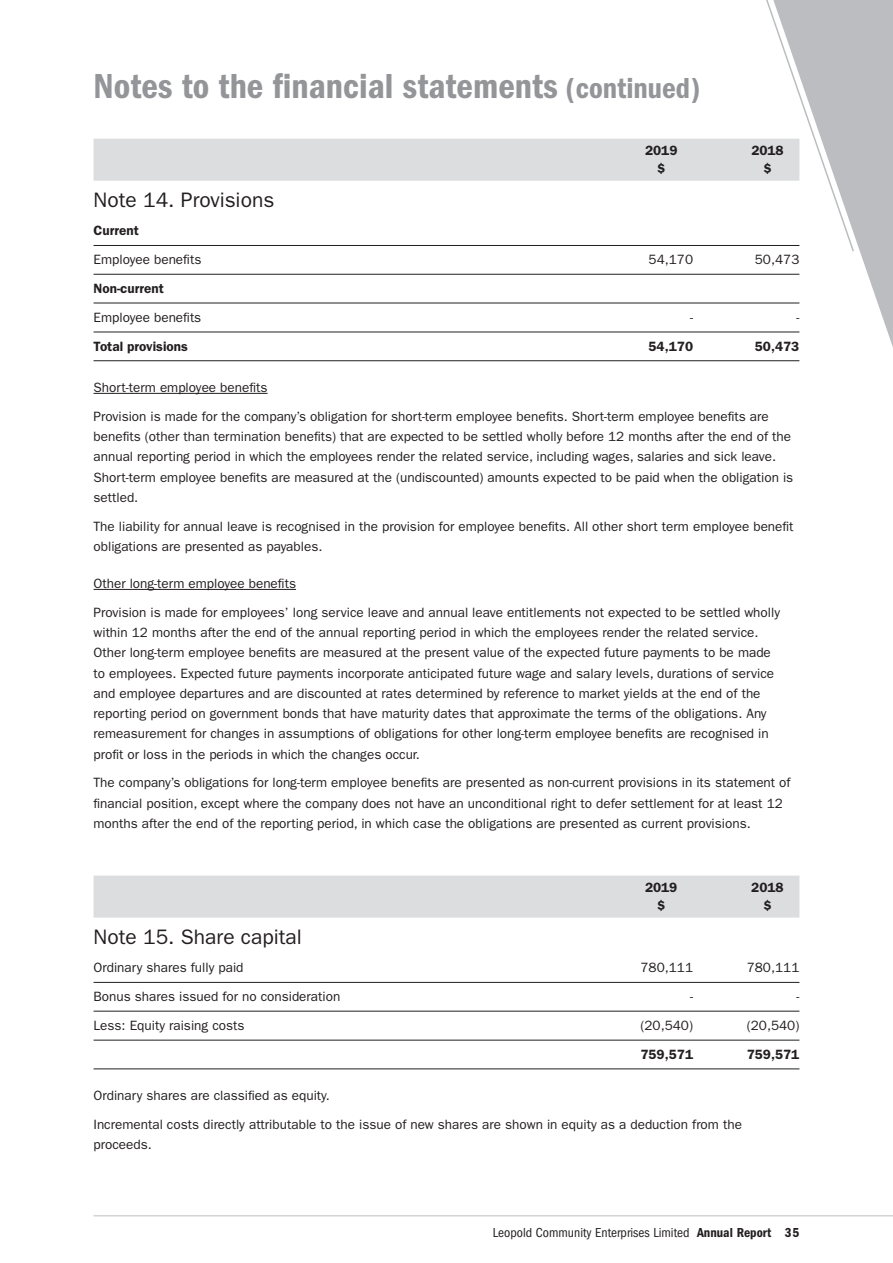
<style>
.page{position:relative;width:893px;height:1263px;background:#fff}
.page>*{position:absolute;margin:0;border:0;box-sizing:border-box;transform-origin:0 0}
.t1{font:600 condensed 36px "Franklin Gothic";color:#939598}
.t2{font:21px "Franklin Gothic";color:#231f20}
.t3{font:13.5px/20.2px "Franklin Gothic";color:#231f20}
.t4{font:600 13.5px "Franklin Gothic";color:#231f20}
.t5{font:condensed 13.5px "Franklin Gothic";color:#231f20}
.s1{font-size:30px}
.s2{font-weight:600}
</style>
<div class="page">
<hr style="left:94px;top:1215px;width:799px;height:1px;background:#bcbdc0">
<svg style="left:770px;top:0;width:123px;height:362px"></svg>
<svg style="left:762px;top:0;width:93px;height:253px"></svg>
<div style="left:94px;top:139px;width:705px;height:42px;background:#dcdddf"></div>
<hr style="left:94px;top:245px;width:705px;height:1px;background:#231f20">
<hr style="left:94px;top:274px;width:705px;height:1px;background:#231f20">
<hr style="left:94px;top:303px;width:705px;height:1px;background:#231f20">
<hr style="left:94px;top:331px;width:705px;height:1px;background:#231f20">
<hr style="left:94px;top:360px;width:705px;height:1px;background:#231f20">
<hr style="left:94px;top:393px;width:174px;height:1px;background:#231f20">
<hr style="left:94px;top:589px;width:202px;height:1px;background:#231f20">
<div style="left:94px;top:875px;width:705px;height:42px;background:#dcdddf"></div>
<hr style="left:94px;top:982px;width:705px;height:1px;background:#231f20">
<hr style="left:94px;top:1011px;width:705px;height:1px;background:#231f20">
<hr style="left:94px;top:1040px;width:705px;height:1px;background:#231f20">
<hr style="left:94px;top:1068px;width:705px;height:1px;background:#231f20">
<h1 class="t1" style="left:94px;top:65px;width:608px">Notes to the financial statements <span class="s1">(continued)</span></h1>
<p class="t4" style="left:645px;top:142px;width:34px">2019</p>
<p class="t4" style="left:751px;top:142px;width:34px">2018</p>
<p class="t4" style="left:657px;top:160px;width:10px">$</p>
<p class="t4" style="left:763px;top:160px;width:10px">$</p>
<h2 class="t2" style="left:94px;top:188px;width:182px">Note 14. Provisions</h2>
<p class="t4" style="left:94px;top:223px;width:47px">Current</p>
<p class="t3" style="left:94px;top:250px;width:109px">Employee benefits</p>
<p class="t3" style="left:649px;top:250px;width:46px">54,170</p>
<p class="t3" style="left:755px;top:250px;width:46px">50,473</p>
<p class="t4" style="left:94px;top:280px;width:72px">Non-current</p>
<p class="t3" style="left:94px;top:307px;width:109px">Employee benefits</p>
<p class="t3" style="left:690px;top:307px;width:4px">-</p>
<p class="t3" style="left:796px;top:307px;width:4px">-</p>
<p class="t4" style="left:94px;top:338px;width:96px">Total provisions</p>
<p class="t4" style="left:649px;top:338px;width:46px">54,170</p>
<p class="t4" style="left:755px;top:338px;width:46px">50,473</p>
<p class="t3" style="left:94px;top:373px;width:677px;line-height:28.8px">Short-term employee benefits<br>Provision is made for the company’s obligation for short-term employee benefits. Short-term employee benefits are</p>
<p class="t3" style="left:94px;top:426px;width:701px">benefits (other than termination benefits) that are expected to be settled wholly before 12 months after the end of the annual reporting period in which the employees render the related service, including wages, salaries and sick leave.<br>Short-term employee benefits are measured at the (undiscounted) amounts expected to be paid when the obligation is settled.</p>
<p class="t3" style="left:94px;top:516px;width:702px">The liability for annual leave is recognised in the provision for employee benefits. All other short term employee benefit obligations are presented as payables.</p>
<p class="t3" style="left:94px;top:569px;width:688px;line-height:28.8px">Other long-term employee benefits<br>Provision is made for employees’ long service leave and annual leave entitlements not expected to be settled wholly</p>
<p class="t3" style="left:94px;top:622px;width:682px">within 12 months after the end of the annual reporting period in which the employees render the related service.<br>Other long-term employee benefits are measured at the present value of the expected future payments to be made to employees. Expected future payments incorporate anticipated future wage and salary levels, durations of service and employee departures and are discounted at rates determined by reference to market yields at the end of the reporting period on government bonds that have maturity dates that approximate the terms of the obligations. Any remeasurement for changes in assumptions of obligations for other long-term employee benefits are recognised in profit or loss in the periods in which the changes occur.</p>
<p class="t3" style="left:94px;top:773px;width:699px">The company’s obligations for long-term employee benefits are presented as non-current provisions in its statement of financial position, except where the company does not have an unconditional right to defer settlement for at least 12 months after the end of the reporting period, in which case the obligations are presented as current provisions.</p>
<p class="t4" style="left:645px;top:879px;width:34px">2019</p>
<p class="t4" style="left:751px;top:879px;width:34px">2018</p>
<p class="t4" style="left:657px;top:897px;width:10px">$</p>
<p class="t4" style="left:763px;top:897px;width:10px">$</p>
<h2 class="t2" style="left:94px;top:924px;width:210px">Note 15. Share capital</h2>
<p class="t3" style="left:94px;top:958px;width:151px">Ordinary shares fully paid</p>
<p class="t3" style="left:640px;top:958px;width:54px">780,111</p>
<p class="t3" style="left:747px;top:958px;width:54px">780,111</p>
<p class="t3" style="left:94px;top:986px;width:248px">Bonus shares issued for no consideration</p>
<p class="t3" style="left:690px;top:986px;width:4px">-</p>
<p class="t3" style="left:796px;top:986px;width:4px">-</p>
<p class="t3" style="left:94px;top:1015px;width:152px">Less: Equity raising costs</p>
<p class="t3" style="left:640px;top:1015px;width:54px">(20,540)</p>
<p class="t3" style="left:747px;top:1015px;width:54px">(20,540)</p>
<p class="t4" style="left:640px;top:1046px;width:54px">759,571</p>
<p class="t4" style="left:747px;top:1046px;width:54px">759,571</p>
<p class="t3" style="left:94px;top:1081px;width:650px;line-height:28.8px">Ordinary shares are classified as equity.<br>Incremental costs directly attributable to the issue of new shares are shown in equity as a deduction from the</p>
<p class="t3" style="left:94px;top:1134px;width:60px">proceeds.</p>
<p class="t5" style="left:493px;top:1225px;width:308px">Leopold Community Enterprises Limited <span class="s2">Annual Report 35</span></p>
</div>
